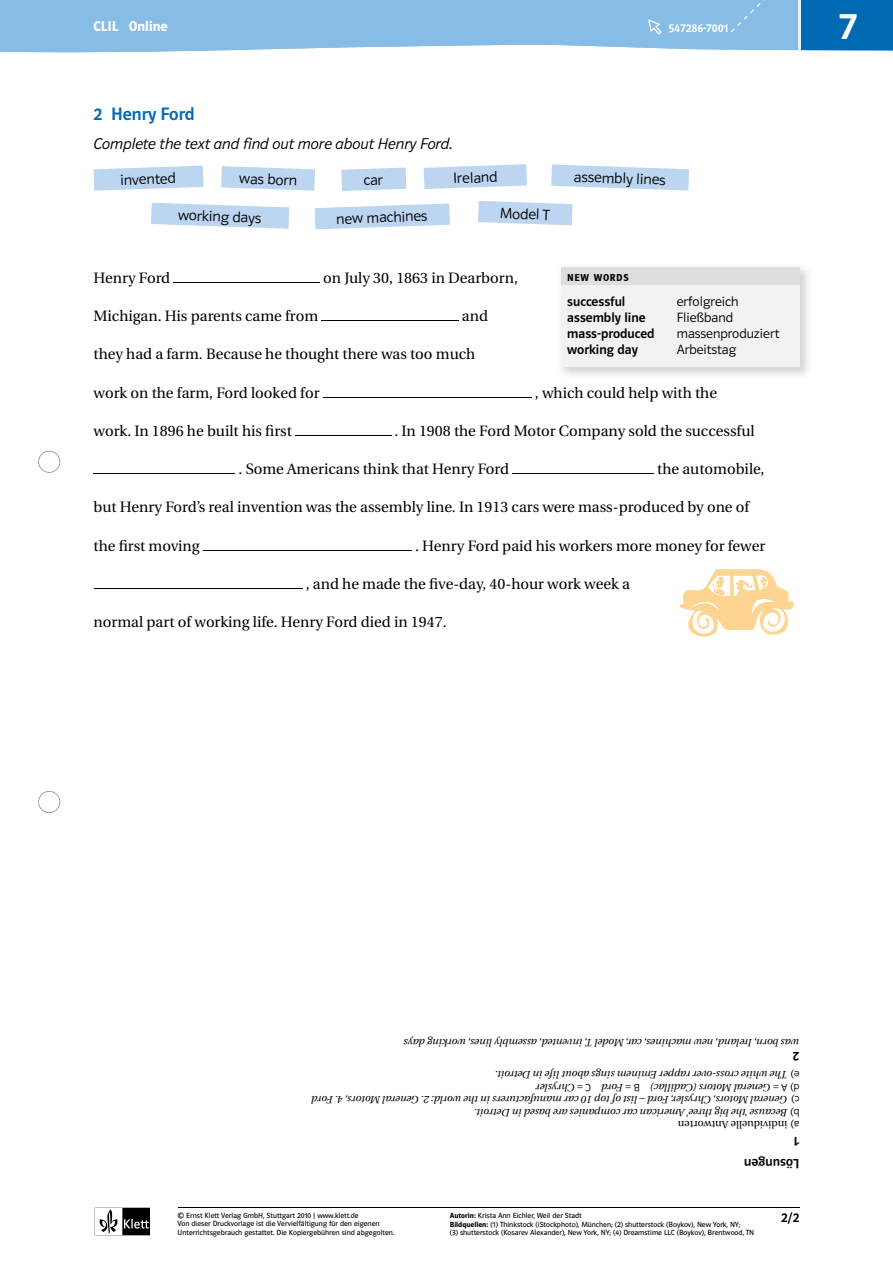
<style>
.page{position:relative;width:893px;height:1263px;background:#fff}
.page>*{position:absolute;margin:0;border:0;box-sizing:border-box;transform-origin:0 0}
.t1{font:39px "Polo ST11 K Krftg";color:#fff}
.t2{font:18px "Polo ST11 K Krftg";color:#0069b4}
.t3{font:15.75px "Polo ST11 K Leicht Kursiv";color:#000}
.t4{font:15px "Utopia";color:#000}
.t5{font:15px "Polo ST11 K Leicht";color:#000}
.t6{font:14.25px "Polo ST11 K Hfett";color:#fff}
.t7{font:13.5px/21.6px "Polo ST11 K Krftg";color:#000}
.t8{font:13.5px "Polo ST11 K Leicht";color:#000}
.t9{font:12px "Polo ST11 K Krftg";color:#fff}
.t10{font:italic 10.5px/12.6px "Utopia";color:#000}
.t11{font:10.5px "Utopia";color:#000}
.t12{font:10.2px "Polo ST11 K Hfett";letter-spacing:.065em;color:#000}
.t13{font:7.5px/8.9px "Polo ST11 K Buch";color:#000}
.s1{font-family:"Polo ST11 K Leicht";font-style:normal}
.s2{font-family:"Polo ST11 K Leicht"}
.s3{font-family:"Polo ST11 K Hfett"}
</style>
<div class="page">
<svg style="left:38px;top:451px;width:22px;height:22px"></svg>
<svg style="left:38px;top:791px;width:22px;height:22px"></svg>
<svg style="left:99px;top:1208px;width:51px;height:27px"></svg>
<hr style="left:178px;top:1207px;width:621px;height:1px;background:#000">
<svg style="left:0;top:0;width:183px;height:53px"></svg>
<div style="left:799px;top:0;width:94px;height:51px;background:#0069b4"></div>
<hr style="left:798px;top:0;width:2px;height:51px;background:#e9f1fb">
<div style="left:6px;top:0;width:792px;height:51px;background:#87bce7"></div>
<hr style="left:173px;top:282px;width:147px;height:1px;background:#000">
<hr style="left:321px;top:320px;width:138px;height:1px;background:#000">
<hr style="left:323px;top:397px;width:209px;height:1px;background:#000">
<hr style="left:295px;top:435px;width:96px;height:1px;background:#000">
<hr style="left:94px;top:473px;width:141px;height:1px;background:#000">
<hr style="left:512px;top:473px;width:142px;height:1px;background:#000">
<hr style="left:203px;top:550px;width:209px;height:1px;background:#000">
<hr style="left:94px;top:588px;width:209px;height:1px;background:#000">
<div style="left:561px;top:267px;width:239px;height:100px;background:#f2f2f2"></div>
<div style="left:561px;top:267px;width:238px;height:19px;background:#dfdede"></div>
<svg style="left:94px;top:166px;width:109px;height:25px;background:#c6dcf3"></svg>
<svg style="left:221px;top:166px;width:94px;height:25px;background:#c6dcf3"></svg>
<svg style="left:151px;top:203px;width:138px;height:26px"></svg>
<svg style="left:315px;top:203px;width:135px;height:26px"></svg>
<svg style="left:478px;top:201px;width:94px;height:24px;background:#c3daf2"></svg>
<svg style="left:424px;top:164px;width:103px;height:25px;background:#c6dcf3"></svg>
<svg style="left:551px;top:164px;width:138px;height:27px"></svg>
<svg style="left:341px;top:167px;width:65px;height:24px;background:#c4dbf2"></svg>
<p class="t6" style="left:94px;top:18px;width:76px">CLIL Online</p>
<p class="t9" style="left:668px;top:22px;width:62px">547286-7001</p>
<h1 class="t1" style="left:838px;top:4px;width:20px">7</h1>
<p class="t2" style="left:94px;top:104px;width:103px">2 Henry Ford</p>
<p class="t3" style="left:94px;top:135px;width:360px">Complete the text and find out more about Henry Ford.</p>
<p class="t5" style="left:453px;top:170px;width:46px;rotate:-2deg">Ireland</p>
<p class="t5" style="left:574px;top:169px;width:93px;rotate:2deg">assembly lines</p>
<p class="t5" style="left:120px;top:172px;width:57px;rotate:-2deg">invented</p>
<p class="t5" style="left:239px;top:170px;width:60px;rotate:2deg">was born</p>
<p class="t5" style="left:178px;top:207px;width:85px;rotate:2deg">working days</p>
<p class="t5" style="left:336px;top:211px;width:93px;rotate:-2deg">new machines</p>
<p class="t5" style="left:500px;top:205px;width:51px;rotate:2deg">Model T</p>
<p class="t4" style="left:94px;top:269px;width:78px">Henry Ford</p>
<p class="t4" style="left:323px;top:269px;width:196px">on July 30, 1863 in Dearborn,</p>
<p class="t4" style="left:94px;top:308px;width:226px">Michigan. His parents came from</p>
<p class="t4" style="left:462px;top:308px;width:28px">and</p>
<p class="t4" style="left:94px;top:346px;width:383px">they had a farm. Because he thought there was too much</p>
<p class="t4" style="left:94px;top:384px;width:227px">work on the farm, Ford looked for</p>
<p class="t4" style="left:535px;top:384px;width:184px">, which could help with the</p>
<p class="t4" style="left:94px;top:422px;width:200px">work. In 1896 he built his first</p>
<p class="t4" style="left:394px;top:422px;width:362px">. In 1908 the Ford Motor Company sold the successful</p>
<p class="t4" style="left:239px;top:461px;width:272px">. Some Americans think that Henry Ford</p>
<p class="t4" style="left:657px;top:461px;width:109px">the automobile,</p>
<p class="t4" style="left:94px;top:499px;width:657px">but Henry Ford’s real invention was the assembly line. In 1913 cars were mass-produced by one of</p>
<p class="t4" style="left:94px;top:537px;width:108px">the first moving</p>
<p class="t4" style="left:415px;top:537px;width:352px">. Henry Ford paid his workers more money for fewer</p>
<p class="t4" style="left:306px;top:576px;width:326px">, and he made the five-day, 40-hour work week a</p>
<p class="t4" style="left:94px;top:614px;width:355px">normal part of working life. Henry Ford died in 1947.</p>
<p class="t12" style="left:567px;top:272px;width:63px">NEW WORDS</p>
<p class="t7" style="left:567px;top:290px;width:60px">successful</p>
<p class="t8" style="left:677px;top:294px;width:63px">erfolgreich</p>
<p class="t7" style="left:567px;top:306px;width:80px">assembly line</p>
<p class="t8" style="left:677px;top:310px;width:58px">Fließband</p>
<p class="t7" style="left:567px;top:323px;width:89px">mass-produced</p>
<p class="t8" style="left:677px;top:326px;width:104px">massenproduziert</p>
<p class="t7" style="left:567px;top:339px;width:72px">working day</p>
<p class="t8" style="left:677px;top:342px;width:61px">Arbeitstag</p>
<p class="t10" style="left:799px;top:1049px;width:397px;rotate:-180deg">was born, Ireland, new machines, car, Model T, invented, assembly lines, working days</p>
<p class="t7" style="left:799px;top:1067px;width:8px;rotate:-180deg">2</p>
<p class="t10" style="left:799px;top:1093px;width:306px;rotate:-180deg"><span class="s1">d) A</span> = General Motors (Cadillac)<br><span class="s1">e)</span> The white cross-over rapper Eminem sings about life in Detroit.</p>
<p class="t10" style="left:591px;top:1093px;width:57px;rotate:-180deg"><span class="s1">C</span> = Chrysler</p>
<p class="t10" style="left:640px;top:1093px;width:40px;rotate:-180deg"><span class="s1">B</span> = Ford</p>
<p class="t10" style="left:799px;top:1106px;width:489px;rotate:-180deg"><span class="s1">c)</span> General Motors, Chrysler, Ford – list of top 10 car manufacturers in the world: 2. General Motors, 4. Ford</p>
<p class="t10" style="left:799px;top:1118px;width:327px;rotate:-180deg"><span class="s1">b)</span> Because ‘the big three’ American car companies are based in Detroit.</p>
<p class="t11" style="left:799px;top:1131px;width:123px;rotate:-180deg"><span class="s2">a)</span> individuelle Antworten</p>
<p class="t7" style="left:799px;top:1174px;width:57px;rotate:-180deg">Lösungen<br>1</p>
<p class="t13" style="left:178px;top:1211px;width:218px">© Ernst Klett Verlag GmbH, Stuttgart 2010 | www.klett.de<br>Von dieser Druckvorlage ist die Vervielfältigung für den eigenen<br>Unterrichtsgebrauch gestattet. Die Kopiergebühren sind abgegolten.</p>
<p class="t13" style="left:450px;top:1211px;width:306px"><span class="s3">Autorin:</span> Krista Ann Eichler, Weil der Stadt<br><span class="s3">Bildquellen:</span> (1) Thinkstock (iStockphoto), München; (2) shutterstock (Boykov), New York, NY;<br>(3) shutterstock (Kosarev Alexander), New York, NY; (4) Dreamstime LLC (Boykov), Brentwood, TN</p>
<p class="t7" style="left:781px;top:1207px;width:20px">2/2</p>
</div>
